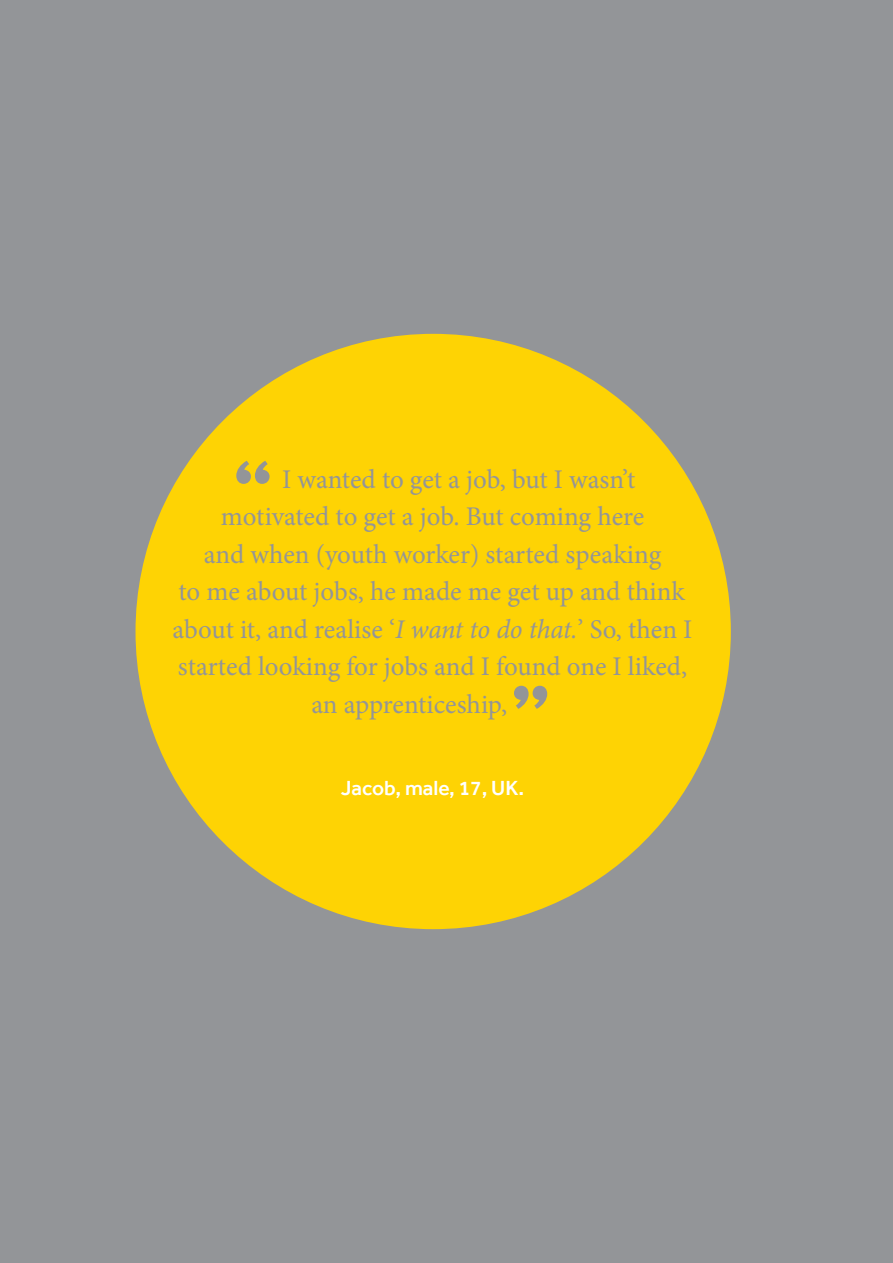
<style>
.page{position:relative;width:893px;height:1263px;background:#939598}
.page>*{position:absolute;margin:0;border:0;box-sizing:border-box;transform-origin:0 0}
.pull_quote_minion_11{font:117px "Aachen Medium Plain";color:#939598}
.pull_quote_minion_11-2{font:27px "Minion Pro";letter-spacing:-.005em;color:#939598}
.attribution{font:500 21px "Effra";color:#fff}
.s1{font-style:italic}
</style>
<div class="page">
<div style="left:136px;top:334px;width:595px;height:595px;background:#fed304;border-radius:50%"></div>
<p class="pull_quote_minion_11" style="left:230px;top:431px;width:48px">“</p>
<p class="pull_quote_minion_11-2" style="left:282px;top:461px;width:355px">I wanted to get a job, but I wasn’t</p>
<p class="pull_quote_minion_11-2" style="left:221px;top:499px;width:425px">motivated to get a job. But coming here</p>
<p class="pull_quote_minion_11-2" style="left:204px;top:536px;width:459px">and when (youth worker) started speaking</p>
<p class="pull_quote_minion_11-2" style="left:179px;top:574px;width:508px">to me about jobs, he made me get up and think</p>
<p class="pull_quote_minion_11-2" style="left:173px;top:611px;width:521px">about it, and realise ‘<span class="s1">I want to do that.</span>’ So, then I</p>
<p class="pull_quote_minion_11-2" style="left:178px;top:649px;width:511px">started looking for jobs and I found one I liked,</p>
<p class="pull_quote_minion_11-2" style="left:311px;top:686px;width:198px">an apprenticeship,</p>
<p class="pull_quote_minion_11" style="left:507px;top:656px;width:48px">”</p>
<p class="attribution" style="left:341px;top:775px;width:185px">Jacob, male, 17, UK.</p>
</div>
